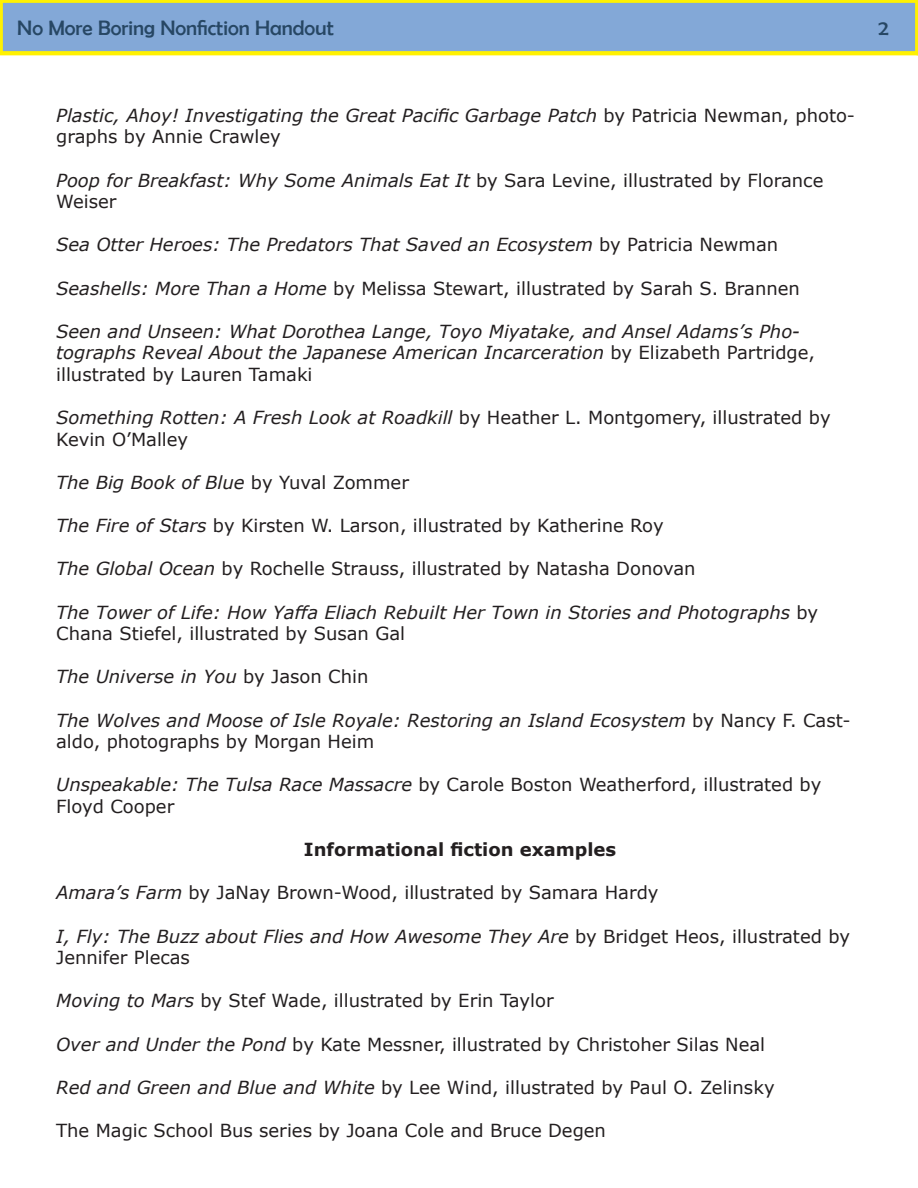
<style>
.page{position:relative;width:918px;height:1188px;background:#fff}
.page>*{position:absolute;margin:0;border:0;box-sizing:border-box;transform-origin:0 0}
.t1{font:21px "Berlin Sans FB";color:#274764}
.t2{font:18px/21.6px "Verdana";color:#231f20}
.t3{font:italic 18px/21.6px "Verdana";color:#231f20}
.t4{font:700 18px "Verdana";color:#231f20}
.s1{font-style:normal}
.s2{font-style:italic}
</style>
<div class="page">
<svg style="left:0;top:0;width:917px;height:55px;background:#92b1bb"></svg>
<svg style="left:917px;top:0;width:1px;height:55px"></svg>
<p class="t1" style="left:17px;top:16px;width:318px">No More Boring Nonfiction Handout</p>
<p class="t1" style="left:879px;top:16px;width:12px">2</p>
<p class="t3" style="left:56px;top:104px;width:800px">Plastic, Ahoy! Investigating the Great Pacific Garbage Patch <span class="s1">by Patricia Newman, photo&shy;graphs by Annie Crawley</span></p>
<p class="t2" style="left:56px;top:169px;width:769px"><span class="s2">Poop for Breakfast: Why Some Animals Eat It</span> by Sara Levine, illustrated by Florance<br>Weiser</p>
<p class="t3" style="left:56px;top:234px;width:724px">Sea Otter Heroes: The Predators That Saved an Ecosystem <span class="s1">by Patricia Newman</span></p>
<p class="t2" style="left:56px;top:277px;width:745px"><span class="s2">Seashells: More Than a Home</span> by Melissa Stewart, illustrated by Sarah S. Brannen</p>
<p class="t3" style="left:56px;top:320px;width:760px">Seen and Unseen: What Dorothea Lange, Toyo Miyatake, and Ansel Adams’s Pho&shy;tographs Reveal About the Japanese American Incarceration <span class="s1">by Elizabeth Partridge, illustrated by Lauren Tamaki</span></p>
<p class="t2" style="left:56px;top:407px;width:776px"><span class="s2">Something Rotten: A Fresh Look at Roadkill</span> by Heather L. Montgomery, illustrated by<br>Kevin O’Malley</p>
<p class="t3" style="left:56px;top:471px;width:354px">The Big Book of Blue <span class="s1">by Yuval Zommer</span></p>
<p class="t2" style="left:56px;top:515px;width:609px"><span class="s2">The Fire of Stars</span> by Kirsten W. Larson, illustrated by Katherine Roy</p>
<p class="t2" style="left:56px;top:558px;width:641px"><span class="s2">The Global Ocean</span> by Rochelle Strauss, illustrated by Natasha Donovan</p>
<p class="t3" style="left:56px;top:601px;width:764px">The Tower of Life: How Yaffa Eliach Rebuilt Her Town in Stories and Photographs <span class="s1">by<br>Chana Stiefel, illustrated by Susan Gal</span></p>
<p class="t3" style="left:56px;top:666px;width:314px">The Universe in You <span class="s1">by Jason Chin</span></p>
<p class="t3" style="left:56px;top:709px;width:796px">The Wolves and Moose of Isle Royale: Restoring an Island Ecosystem <span class="s1">by Nancy F. Cast&shy;aldo, photographs by Morgan Heim</span></p>
<p class="t2" style="left:56px;top:774px;width:767px"><span class="s2">Unspeakable: The Tulsa Race Massacre</span> by Carole Boston Weatherford, illustrated by<br>Floyd Cooper</p>
<p class="t4" style="left:304px;top:837px;width:314px">Informational fiction examples</p>
<p class="t2" style="left:56px;top:882px;width:604px"><span class="s2">Amara’s Farm</span> by JaNay Brown-Wood, illustrated by Samara Hardy</p>
<p class="t3" style="left:56px;top:925px;width:795px">I, Fly: The Buzz about Flies and How Awesome They Are <span class="s1">by Bridget Heos, illustrated by<br>Jennifer Plecas</span></p>
<p class="t2" style="left:56px;top:990px;width:499px"><span class="s2">Moving to Mars</span> by Stef Wade, illustrated by Erin Taylor</p>
<p class="t2" style="left:56px;top:1033px;width:711px"><span class="s2">Over and Under the Pond</span> by Kate Messner, illustrated by Christoher Silas Neal</p>
<p class="t2" style="left:56px;top:1076px;width:720px"><span class="s2">Red and Green and Blue and White</span> by Lee Wind, illustrated by Paul O. Zelinsky</p>
<p class="t2" style="left:56px;top:1119px;width:551px">The Magic School Bus series by Joana Cole and Bruce Degen</p>
</div>
